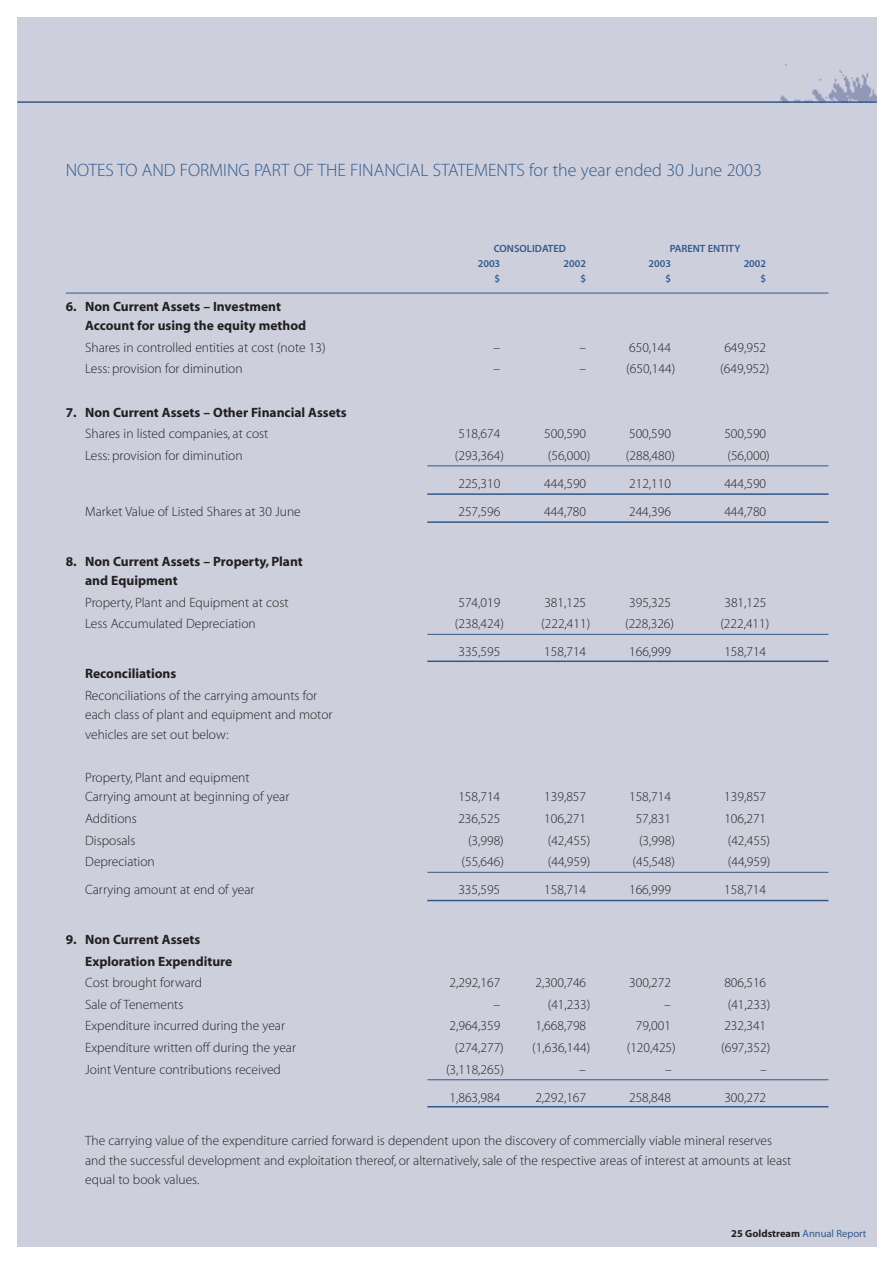
<style>
.page{position:relative;width:893px;height:1262px;background:#fff}
.page>*{position:absolute;margin:0;border:0;box-sizing:border-box;transform-origin:0 0}
.t1{font:18px "Myriad MM 215 600";color:#31598a}
.t2{font:13.5px/19.5px "Myriad MM 215 600";color:#231f1f}
.t3{font:13.5px/19.5px "Myriad MM 700 600";color:#231f1f}
.t4{font:10.5px "Myriad MM 565 600";color:#31598a}
.t5{font:10.5px "Myriad MM 700 600";color:#231f1f}
.s1{font-family:"Myriad MM 400 600";color:#31598a}
</style>
<div class="page">
<div style="left:17px;top:17px;width:859px;height:1229px;background:#cdcfdd"></div>
<img style="left:781px;top:64px;width:95px;height:37px">
<hr style="left:17px;top:101px;width:859px;height:2px;background:#31598a">
<hr style="left:66px;top:293px;width:762px;height:1px;background:#31598a">
<hr style="left:427px;top:465px;width:401px;height:1px;background:#31598a">
<hr style="left:427px;top:493px;width:401px;height:2px;background:#31598a">
<hr style="left:427px;top:521px;width:401px;height:2px;background:#31598a">
<hr style="left:427px;top:634px;width:401px;height:1px;background:#31598a">
<hr style="left:427px;top:660px;width:401px;height:2px;background:#31598a">
<hr style="left:427px;top:872px;width:401px;height:1px;background:#31598a">
<hr style="left:427px;top:899px;width:401px;height:2px;background:#31598a">
<hr style="left:427px;top:1079px;width:401px;height:1px;background:#31598a">
<hr style="left:427px;top:1106px;width:401px;height:1px;background:#31598a">
<h1 class="t1" style="left:66px;top:163px;width:697px">NOTES TO AND FORMING PART OF THE FINANCIAL STATEMENTS for the year ended 30 June 2003</h1>
<p class="t4" style="left:493px;top:245px;width:74px">CONSOLIDATED</p>
<p class="t4" style="left:669px;top:245px;width:72px">PARENT ENTITY</p>
<p class="t4" style="left:477px;top:260px;width:24px">2003</p>
<p class="t4" style="left:563px;top:260px;width:24px">2002</p>
<p class="t4" style="left:648px;top:260px;width:24px">2003</p>
<p class="t4" style="left:743px;top:260px;width:24px">2002</p>
<p class="t4" style="left:494px;top:275px;width:7px">$</p>
<p class="t4" style="left:580px;top:275px;width:7px">$</p>
<p class="t4" style="left:665px;top:275px;width:7px">$</p>
<p class="t4" style="left:760px;top:275px;width:7px">$</p>
<p class="t3" style="left:85px;top:297px;width:223px;text-indent:-19px">6. Non Current Assets – Investment<br>Account for using the equity method</p>
<p class="t2" style="left:85px;top:339px;width:242px">Shares in controlled entities at cost (note 13)</p>
<p class="t2" style="left:493px;top:339px;width:8px">–</p>
<p class="t2" style="left:579px;top:339px;width:8px">–</p>
<p class="t2" style="left:629px;top:339px;width:43px">650,144</p>
<p class="t2" style="left:724px;top:339px;width:43px">649,952</p>
<p class="t2" style="left:85px;top:360px;width:159px">Less: provision for diminution</p>
<p class="t2" style="left:493px;top:360px;width:8px">–</p>
<p class="t2" style="left:579px;top:360px;width:8px">–</p>
<p class="t2" style="left:626px;top:360px;width:50px">(650,144)</p>
<p class="t2" style="left:720px;top:360px;width:50px">(649,952)</p>
<p class="t3" style="left:66px;top:403px;width:282px">7. Non Current Assets – Other Financial Assets</p>
<p class="t2" style="left:85px;top:425px;width:185px">Shares in listed companies, at cost</p>
<p class="t2" style="left:458px;top:425px;width:43px">518,674</p>
<p class="t2" style="left:544px;top:425px;width:43px">500,590</p>
<p class="t2" style="left:629px;top:425px;width:43px">500,590</p>
<p class="t2" style="left:724px;top:425px;width:43px">500,590</p>
<p class="t2" style="left:85px;top:447px;width:159px">Less: provision for diminution</p>
<p class="t2" style="left:455px;top:447px;width:50px">(293,364)</p>
<p class="t2" style="left:548px;top:447px;width:44px">(56,000)</p>
<p class="t2" style="left:626px;top:447px;width:50px">(288,480)</p>
<p class="t2" style="left:727px;top:447px;width:44px">(56,000)</p>
<p class="t2" style="left:458px;top:475px;width:43px">225,310</p>
<p class="t2" style="left:544px;top:475px;width:43px">444,590</p>
<p class="t2" style="left:629px;top:475px;width:43px">212,110</p>
<p class="t2" style="left:724px;top:475px;width:43px">444,590</p>
<p class="t2" style="left:85px;top:503px;width:217px">Market Value of Listed Shares at 30 June</p>
<p class="t2" style="left:458px;top:503px;width:43px">257,596</p>
<p class="t2" style="left:544px;top:503px;width:43px">444,780</p>
<p class="t2" style="left:629px;top:503px;width:43px">244,396</p>
<p class="t2" style="left:724px;top:503px;width:43px">444,780</p>
<p class="t3" style="left:85px;top:552px;width:219px;text-indent:-19px">8. Non Current Assets – Property, Plant and Equipment</p>
<p class="t2" style="left:85px;top:593px;width:205px">Property, Plant and Equipment at cost</p>
<p class="t2" style="left:458px;top:593px;width:43px">574,019</p>
<p class="t2" style="left:544px;top:593px;width:43px">381,125</p>
<p class="t2" style="left:629px;top:593px;width:43px">395,325</p>
<p class="t2" style="left:724px;top:593px;width:43px">381,125</p>
<p class="t2" style="left:85px;top:615px;width:172px">Less Accumulated Depreciation</p>
<p class="t2" style="left:455px;top:615px;width:50px">(238,424)</p>
<p class="t2" style="left:541px;top:615px;width:50px">(222,411)</p>
<p class="t2" style="left:625px;top:615px;width:50px">(228,326)</p>
<p class="t2" style="left:720px;top:615px;width:50px">(222,411)</p>
<p class="t2" style="left:458px;top:643px;width:43px">335,595</p>
<p class="t2" style="left:544px;top:643px;width:43px">158,714</p>
<p class="t2" style="left:629px;top:643px;width:43px">166,999</p>
<p class="t2" style="left:724px;top:643px;width:43px">158,714</p>
<p class="t3" style="left:85px;top:665px;width:93px">Reconciliations</p>
<p class="t2" style="left:85px;top:686px;width:249px">Reconciliations of the carrying amounts for each class of plant and equipment and motor vehicles are set out below:</p>
<p class="t2" style="left:85px;top:769px;width:206px">Property, Plant and equipment<br>Carrying amount at beginning of year</p>
<p class="t2" style="left:458px;top:788px;width:43px">158,714</p>
<p class="t2" style="left:544px;top:788px;width:43px">139,857</p>
<p class="t2" style="left:629px;top:788px;width:43px">158,714</p>
<p class="t2" style="left:724px;top:788px;width:43px">139,857</p>
<p class="t2" style="left:85px;top:810px;width:53px">Additions</p>
<p class="t2" style="left:458px;top:810px;width:43px">236,525</p>
<p class="t2" style="left:544px;top:810px;width:43px">106,271</p>
<p class="t2" style="left:635px;top:810px;width:37px">57,831</p>
<p class="t2" style="left:724px;top:810px;width:43px">106,271</p>
<p class="t2" style="left:85px;top:831px;width:52px">Disposals</p>
<p class="t2" style="left:468px;top:831px;width:37px">(3,998)</p>
<p class="t2" style="left:548px;top:831px;width:44px">(42,455)</p>
<p class="t2" style="left:639px;top:831px;width:37px">(3,998)</p>
<p class="t2" style="left:727px;top:831px;width:44px">(42,455)</p>
<p class="t2" style="left:85px;top:853px;width:71px">Depreciation</p>
<p class="t2" style="left:461px;top:853px;width:44px">(55,646)</p>
<p class="t2" style="left:548px;top:853px;width:44px">(44,959)</p>
<p class="t2" style="left:632px;top:853px;width:44px">(45,548)</p>
<p class="t2" style="left:727px;top:853px;width:44px">(44,959)</p>
<p class="t2" style="left:85px;top:881px;width:171px">Carrying amount at end of year</p>
<p class="t2" style="left:458px;top:881px;width:43px">335,595</p>
<p class="t2" style="left:544px;top:881px;width:43px">158,714</p>
<p class="t2" style="left:629px;top:881px;width:43px">166,999</p>
<p class="t2" style="left:724px;top:881px;width:43px">158,714</p>
<p class="t3" style="left:85px;top:930px;width:149px;line-height:21.6px;text-indent:-19px">9. Non Current Assets<br>Exploration Expenditure</p>
<p class="t2" style="left:85px;top:974px;width:118px">Cost brought forward</p>
<p class="t2" style="left:449px;top:974px;width:52px">2,292,167</p>
<p class="t2" style="left:535px;top:974px;width:52px">2,300,746</p>
<p class="t2" style="left:629px;top:974px;width:43px">300,272</p>
<p class="t2" style="left:724px;top:974px;width:43px">806,516</p>
<p class="t2" style="left:85px;top:995px;width:100px">Sale of Tenements</p>
<p class="t2" style="left:493px;top:995px;width:8px">–</p>
<p class="t2" style="left:548px;top:995px;width:44px">(41,233)</p>
<p class="t2" style="left:664px;top:995px;width:8px">–</p>
<p class="t2" style="left:727px;top:995px;width:44px">(41,233)</p>
<p class="t2" style="left:85px;top:1017px;width:201px">Expenditure incurred during the year</p>
<p class="t2" style="left:449px;top:1017px;width:52px">2,964,359</p>
<p class="t2" style="left:535px;top:1017px;width:52px">1,668,798</p>
<p class="t2" style="left:635px;top:1017px;width:37px">79,001</p>
<p class="t2" style="left:724px;top:1017px;width:43px">232,341</p>
<p class="t2" style="left:85px;top:1039px;width:212px">Expenditure written off during the year</p>
<p class="t2" style="left:455px;top:1039px;width:50px">(274,277)</p>
<p class="t2" style="left:532px;top:1039px;width:59px">(1,636,144)</p>
<p class="t2" style="left:626px;top:1039px;width:50px">(120,425)</p>
<p class="t2" style="left:721px;top:1039px;width:50px">(697,352)</p>
<p class="t2" style="left:85px;top:1060px;width:197px">Joint Venture contributions received</p>
<p class="t2" style="left:446px;top:1060px;width:59px">(3,118,265)</p>
<p class="t2" style="left:579px;top:1060px;width:8px">–</p>
<p class="t2" style="left:665px;top:1060px;width:8px">–</p>
<p class="t2" style="left:760px;top:1060px;width:8px">–</p>
<p class="t2" style="left:449px;top:1088px;width:52px">1,863,984</p>
<p class="t2" style="left:535px;top:1088px;width:52px">2,292,167</p>
<p class="t2" style="left:629px;top:1088px;width:43px">258,848</p>
<p class="t2" style="left:724px;top:1088px;width:43px">300,272</p>
<p class="t2" style="left:85px;top:1132px;width:707px">The carrying value of the expenditure carried forward is dependent upon the discovery of commercially viable mineral reserves and the successful development and exploitation thereof, or alternatively, sale of the respective areas of interest at amounts at least equal to book values.</p>
<p class="t5" style="left:731px;top:1229px;width:136px">25 Goldstream <span class="s1">Annual Report</span></p>
</div>
